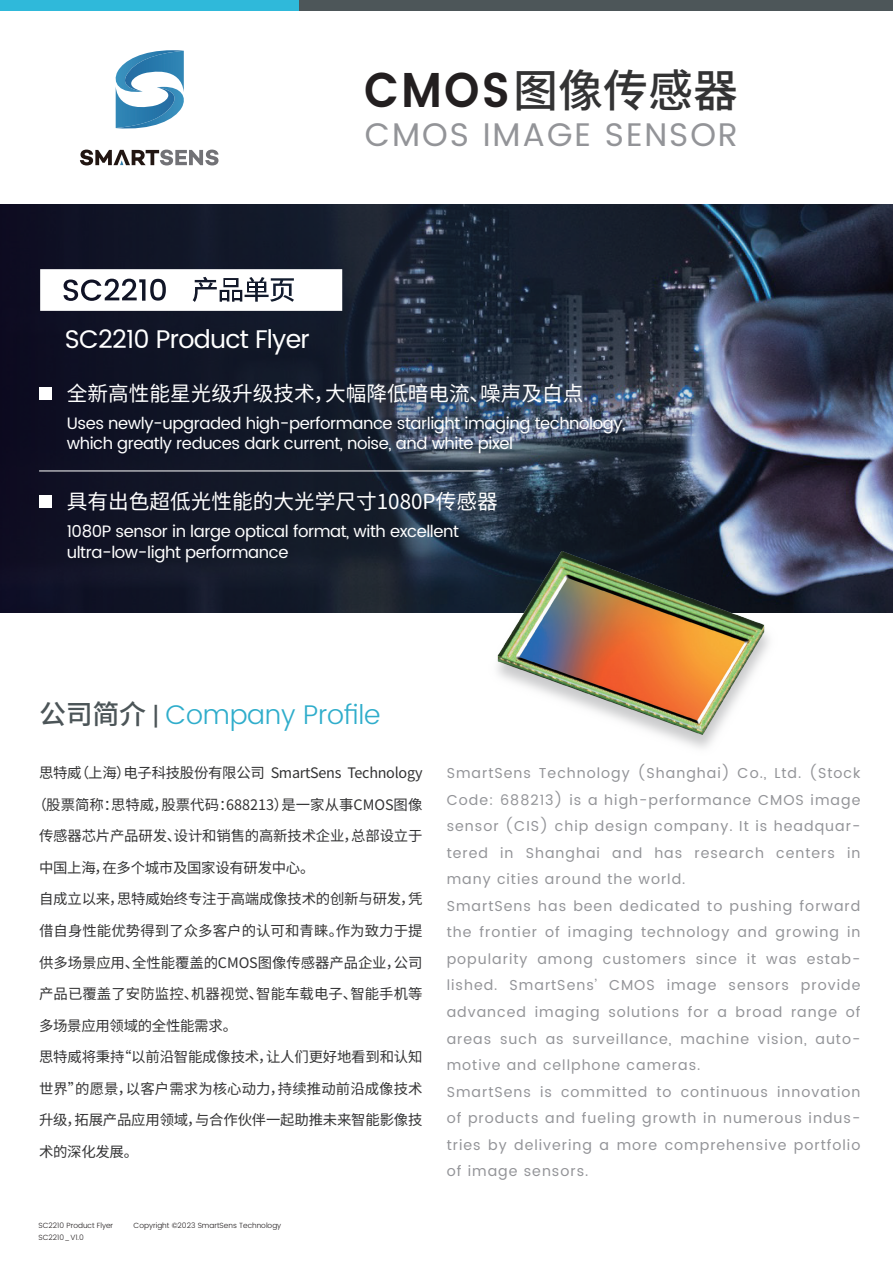
<style>
.page{position:relative;width:893px;height:1263px;background:#fff}
.page>*{position:absolute;margin:0;border:0;box-sizing:border-box;transform-origin:0 0}
.t1{font:500 45px "Source Han Sans CN";color:#333334}
.t2{font:32.7px "Poppins";letter-spacing:.06em;color:#939498}
.t3{font:300 27px "Poppins";letter-spacing:-.01em;color:#2fadcb}
.t4{font:25.5px "Poppins";letter-spacing:-.03em;color:#fff}
.t5{font:20.7px "Source Han Sans SC";color:#fff}
.t6{font:16.5px/19.8px "Poppins";letter-spacing:-.025em;color:#fff}
.t7{font:14.4px/26.5px "Poppins";letter-spacing:.07em;color:#939498}
.t8{font:14.4px "Source Han Sans SC";letter-spacing:-.015em;color:#333334}
.t9{font:14.4px "Source Han Sans SC";letter-spacing:.005em;color:#333334}
.t10{font:300 7.5px "Poppins";color:#231f20}
.s1{font-family:"Poppins";font-weight:600;font-size:48.75px;color:#231f20}
.s2{font-family:"Source Han Sans CN";font-weight:500;color:#4c5558}
.s3{font-family:"Roboto";font-weight:700;color:#4c5558}
</style>
<div class="page">
<svg style="left:80px;top:150px;width:138px;height:15px"></svg>
<svg style="left:115px;top:50px;width:69px;height:79px"></svg>
<svg style="left:0;top:204px;width:893px;height:408px;background:#242b3d"></svg>
<hr style="left:39px;top:471px;width:445px;height:1px;background:#fff">
<div style="left:39px;top:495px;width:13px;height:12px;background:#fff"></div>
<div style="left:39px;top:387px;width:13px;height:13px;background:#fff"></div>
<div style="left:0;top:0;width:893px;height:11px;background:#4d5659"></div>
<div style="left:0;top:0;width:299px;height:11px;background:#2fb9da"></div>
<svg style="left:40px;top:269px;width:302px;height:42px"></svg>
<img style="left:489px;top:551px;width:289px;height:197px">
<h1 class="t1" style="left:364px;top:65px;width:376px"><span class="s1">CMOS</span>图像传感器</h1>
<h2 class="t2" style="left:365px;top:111px;width:375px">CMOS IMAGE SENSOR</h2>
<h3 class="t4" style="left:65px;top:321px;width:246px">SC2210 Product Flyer</h3>
<h3 class="t5" style="left:67px;top:382px;width:518px">全新高性能星光级升级技术，大幅降低暗电流、噪声及白点</h3>
<p class="t6" style="left:67px;top:414px;width:560px">Uses newly-upgraded high-performance starlight imaging technology, which greatly reduces dark current, noise, and white pixel</p>
<h3 class="t5" style="left:67px;top:490px;width:432px">具有出色超低光性能的大光学尺寸1080P传感器</h3>
<p class="t6" style="left:67px;top:521px;width:394px;line-height:21px">1080P sensor in large optical format, with excellent ultra-low-light performance</p>
<h3 class="t3" style="left:39px;top:695px;width:343px"><span class="s2">公司简介</span> <span class="s3">|</span> Company Profile</h3>
<p class="t8" style="left:39px;top:765px;width:385px">思特威（上海）电子科技股份有限公司 SmartSens Technology</p>
<p class="t8" style="left:32px;top:796px;width:392px">（股票简称：思特威，股票代码：688213）是一家从事CMOS图像</p>
<p class="t8" style="left:39px;top:828px;width:385px">传感器芯片产品研发、设计和销售的高新技术企业，总部设立于</p>
<p class="t8" style="left:39px;top:859px;width:277px">中国上海，在多个城市及国家设有研发中心。</p>
<p class="t8" style="left:39px;top:891px;width:385px">自成立以来，思特威始终专注于高端成像技术的创新与研发，凭</p>
<p class="t9" style="left:39px;top:922px;width:385px">借自身性能优势得到了众多客户的认可和青睐。作为致力于提</p>
<p class="t8" style="left:39px;top:954px;width:385px">供多场景应用、全性能覆盖的CMOS图像传感器产品企业，公司</p>
<p class="t9" style="left:39px;top:985px;width:385px">产品已覆盖了安防监控、机器视觉、智能车载电子、智能手机等</p>
<p class="t8" style="left:39px;top:1017px;width:200px">多场景应用领域的全性能需求。</p>
<p class="t8" style="left:39px;top:1049px;width:385px">思特威将秉持“以前沿智能成像技术，让人们更好地看到和认知</p>
<p class="t9" style="left:39px;top:1080px;width:385px">世界”的愿景，以客户需求为核心动力，持续推动前沿成像技术</p>
<p class="t8" style="left:39px;top:1112px;width:385px">升级，拓展产品应用领域，与合作伙伴一起助推未来智能影像技</p>
<p class="t8" style="left:39px;top:1143px;width:101px">术的深化发展。</p>
<p class="t10" style="left:38px;top:1220px;width:76px">SC2210 Product Flyer</p>
<p class="t10" style="left:134px;top:1220px;width:149px">Copyright ©2023 SmartSens Technology</p>
<p class="t10" style="left:38px;top:1232px;width:47px">SC2210_V1.0</p>
<p class="t7" style="left:447px;top:760px;width:415px">SmartSens Technology (Shanghai) Co., Ltd. (Stock Code: 688213) is a high-performance CMOS image sensor (CIS) chip design company. It is headquar&shy;tered in Shanghai and has research centers in many cities around the world.<br>SmartSens has been dedicated to pushing forward the frontier of imaging technology and growing in popularity among customers since it was estab&shy;lished. SmartSens’ CMOS image sensors provide advanced imaging solutions for a broad range of areas such as surveillance, machine vision, auto&shy;motive and cellphone cameras.<br>SmartSens is committed to continuous innovation of products and fueling growth in numerous indus&shy;tries by delivering a more comprehensive portfolio of image sensors.</p>
</div>
